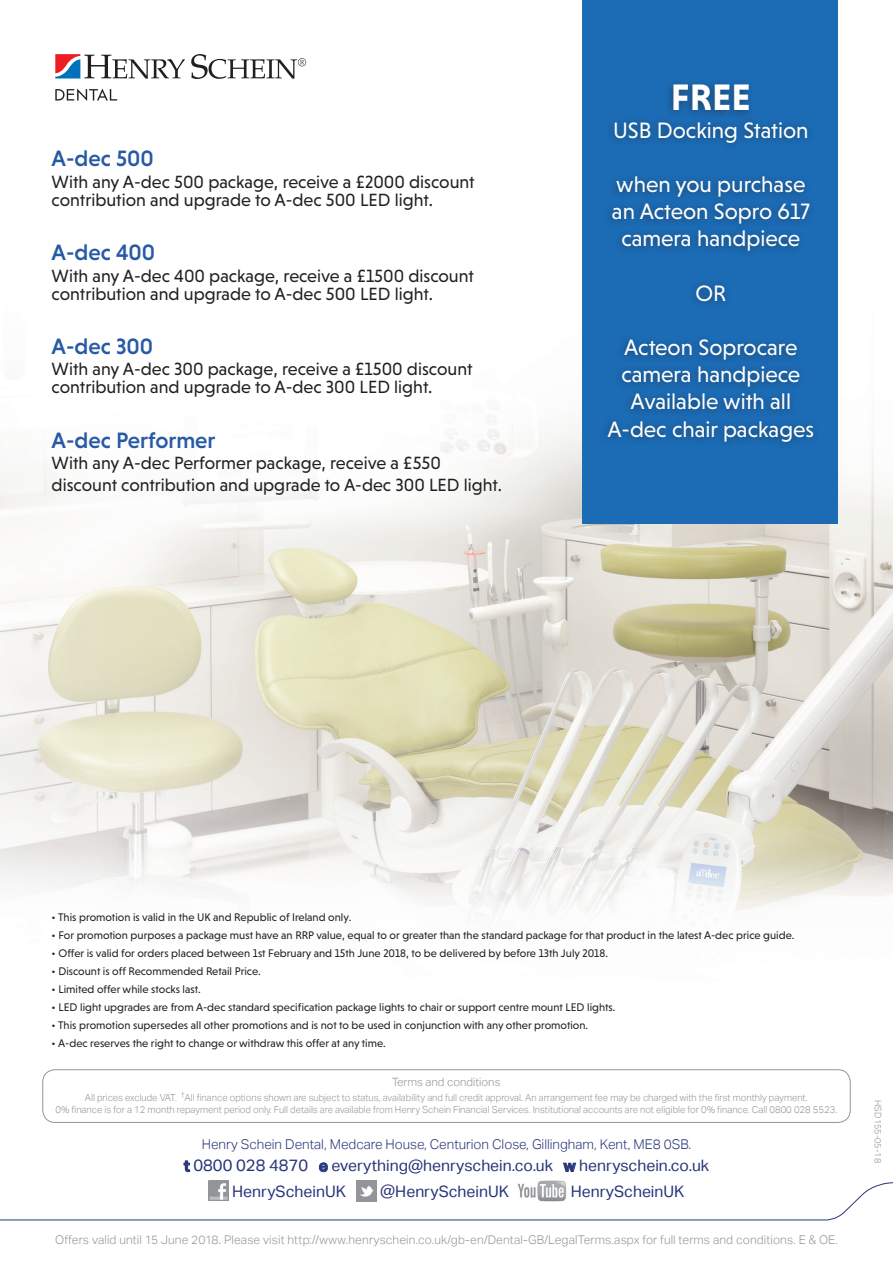
<style>
.page{position:relative;width:893px;height:1263px;background:#fff}
.page>*{position:absolute;margin:0;border:0;box-sizing:border-box;transform-origin:0 0}
.t1{font:700 37.5px "Niveau Grotesk";color:#fff}
.t2{font:22.65px/27.2px "Niveau Grotesk";color:#fff;text-align:center}
.t3{font:500 22.65px "Niveau Grotesk";color:#2759a5}
.t4{font:18px/18px "Niveau Grotesk";color:#231f20}
.t5{font:15.75px/25.3px "Aktiv Grotesk";color:#27357a}
.t6{font:300 13.5px "Aktiv Grotesk";color:#27357a}
.t7{font:300 12px "Aktiv Grotesk";letter-spacing:.01em;color:#939598}
.t8{font:300 11.4px "Aktiv Grotesk";color:#939598}
.t9{font:11.25px "Niveau Grotesk";color:#231f20}
.t10{font:300 9.75px/12px "Aktiv Grotesk";color:#939598;text-align:center}
.t11{font:300 9px "Aktiv Grotesk";color:#939598}
.s1{font-weight:700}
.s2{font-size:16.5px}
</style>
<div class="page">
<img style="left:0;top:0;width:893px;height:1182px">
<svg style="left:184px;top:1161px;width:6px;height:11px"></svg>
<svg style="left:319px;top:1163px;width:8px;height:9px"></svg>
<svg style="left:563px;top:1163px;width:13px;height:9px"></svg>
<img style="left:208px;top:1181px;width:21px;height:1px">
<img style="left:357px;top:1181px;width:20px;height:1px">
<div style="left:516px;top:1178px;width:51px;height:23px;background:#fff"></div>
<img style="left:539px;top:1180px;width:26px;height:2px">
<div style="left:43px;top:1069px;width:807px;height:54px;border:1px solid #939598;border-radius:13px"></div>
<div style="left:583px;top:0;width:255px;height:523px;background:#1b6bb5"></div>
<div style="left:599px;top:79px;width:221px;height:372px;background:#231f20;opacity:.5"></div>
<svg style="left:55px;top:54px;width:130px;height:25px"></svg>
<svg style="left:191px;top:54px;width:115px;height:25px"></svg>
<svg style="left:55px;top:89px;width:62px;height:12px"></svg>
<svg style="left:0;top:1182px;width:893px;height:39px"></svg>
<h2 class="t3" style="left:52px;top:145px;width:104px">A-dec 500</h2>
<h3 class="t4" style="left:52px;top:172px;width:424px">With any A-dec 500 package, receive a £2000 discount contribution and upgrade to A-dec 500 LED light.</h3>
<h2 class="t3" style="left:52px;top:239px;width:105px">A-dec 400</h2>
<h3 class="t4" style="left:52px;top:266px;width:424px">With any A-dec 400 package, receive a £1500 discount contribution and upgrade to A-dec 500 LED light.</h3>
<h2 class="t3" style="left:52px;top:333px;width:103px">A-dec 300</h2>
<h3 class="t4" style="left:52px;top:360px;width:422px">With any A-dec 300 package, receive a £1500 discount contribution and upgrade to A-dec 300 LED light.</h3>
<h2 class="t3" style="left:52px;top:427px;width:165px">A-dec Performer</h2>
<h3 class="t4" style="left:52px;top:452px;width:452px;line-height:21.6px">With any A-dec Performer package, receive a £550 discount contribution and upgrade to A-dec 300 LED light.</h3>
<h1 class="t1" style="left:671px;top:76px;width:81px">FREE</h1>
<h2 class="t2" style="left:613px;top:116px;width:197px">USB Docking Station</h2>
<h2 class="t2" style="left:612px;top:170px;width:199px">when you purchase an Acteon Sopro 617 camera handpiece</h2>
<h2 class="t2" style="left:695px;top:279px;width:32px">OR</h2>
<h2 class="t2" style="left:607px;top:334px;width:208px">Acteon Soprocare camera handpiece<br>Available with all<br>A-dec chair packages</h2>
<p class="t9" style="left:52px;top:911px;width:301px">• This promotion is valid in the UK and Republic of Ireland only.</p>
<p class="t9" style="left:52px;top:929px;width:744px">• For promotion purposes a package must have an RRP value, equal to or greater than the standard package for that product in the latest A-dec price guide.</p>
<p class="t9" style="left:52px;top:947px;width:558px">• Offer is valid for orders placed between 1st February and 15th June 2018, to be delivered by before 13th July 2018.</p>
<p class="t9" style="left:52px;top:965px;width:211px">• Discount is off Recommended Retail Price.</p>
<p class="t9" style="left:52px;top:983px;width:151px">• Limited offer while stocks last.</p>
<p class="t9" style="left:52px;top:1001px;width:565px">• LED light upgrades are from A-dec standard specification package lights to chair or support centre mount LED lights.</p>
<p class="t9" style="left:52px;top:1019px;width:538px">• This promotion supersedes all other promotions and is not to be used in conjunction with any other promotion.</p>
<p class="t9" style="left:52px;top:1037px;width:336px">• A-dec reserves the right to change or withdraw this offer at any time.</p>
<p class="t8" style="left:392px;top:1076px;width:110px">Terms and conditions</p>
<p class="t10" style="left:55px;top:1091px;width:783px">All prices exclude VAT. <sup>†</sup> All finance options shown are subject to status, availability and full credit approval. An arrangement fee may be charged with the first monthly payment.<br>0% finance is for a 12 month repayment period only. Full details are available from Henry Schein Financial Services. Institutional accounts are not eligible for 0% finance. Call 0800 028 5523.</p>
<p class="t6" style="left:202px;top:1136px;width:491px">Henry Schein Dental, Medcare House, Centurion Close, Gillingham, Kent, ME8 0SB.</p>
<h3 class="t5" style="left:232px;top:1153px;width:478px;text-indent:-48px"><span class="s1">t</span> <span class="s2">0800 028 4870</span> <span class="s1">e</span> everything@henryschein.co.uk <span class="s1">w</span> henryschein.co.uk<br>HenryScheinUK</h3>
<h3 class="t5" style="left:380px;top:1179px;width:130px">@HenryScheinUK</h3>
<h3 class="t5" style="left:571px;top:1179px;width:115px">HenryScheinUK</h3>
<p class="t7" style="left:55px;top:1233px;width:784px">Offers valid until 15 June 2018. Please visit http://www.henryschein.co.uk/gb-en/Dental-GB/LegalTerms.aspx for full terms and conditions. E &amp; OE.</p>
<p class="t11" style="left:883px;top:1100px;width:64px;rotate:90deg">HSD155-05-18</p>
</div>
